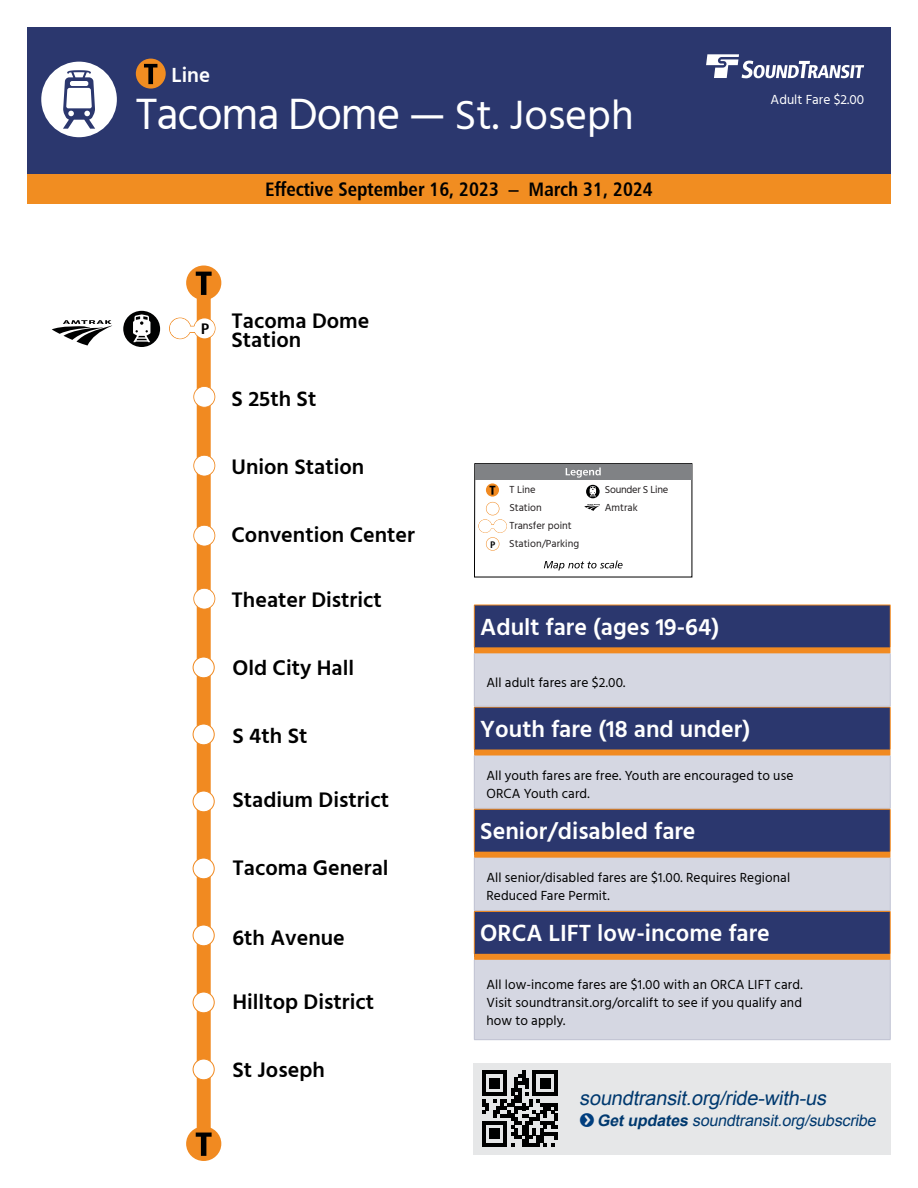
<style>
.page{position:relative;width:918px;height:1188px;background:#fff}
.page>*{position:absolute;margin:0;border:0;box-sizing:border-box;transform-origin:0 0}
.t1{font:45px "Hind";letter-spacing:-.025em;color:#fff}
.t2{font:600 24px "Hind";color:#fff}
.t3{font:600 21.6px/18.8px "Hind";color:#000}
.t4{font:600 21px "Hind";color:#fff}
.t5{font:italic 19.8px "Arial";color:#00396f}
.t6{font:19.5px "Humanist 777 BT Bold Condensed B";color:#000}
.t7{font:italic 15.9px "Arial";color:#00396f}
.t8{font:15.45px "Humanist 777 BT Bold Condensed B";color:#000;scale:1.08 1}
.t9{font:13.5px/18px "Hind";letter-spacing:.01em;color:#000}
.t10{font:13.5px "Hind";color:#fff}
.t11{font:10.5px/18px "Hind";color:#231f20}
.t12{font:10.5px/18px "Hind";letter-spacing:-.025em;color:#231f20}
.t13{font:9.6px "Humanist 777 BT Bold Condensed B";color:#000;scale:1.06 1}
.s1{font-size:42px}
.s2{font-weight:700}
</style>
<div class="page">
<div style="left:27px;top:27px;width:864px;height:147px;background:#2b376e"></div>
<svg style="left:706px;top:54px;width:158px;height:24px"></svg>
<div style="left:41px;top:62px;width:76px;height:75px;background:#fff;border-radius:50%"></div>
<svg style="left:63px;top:70px;width:32px;height:59px"></svg>
<div style="left:27px;top:174px;width:864px;height:29px;background:#f18d21"></div>
<div style="left:197px;top:604px;width:14px;height:540px;background:#f18a21"></div>
<div style="left:197px;top:288px;width:14px;height:316px;background:#f18a21"></div>
<div style="left:186px;top:1126px;width:35px;height:35px;background:#f18a21;border-radius:17px"></div>
<svg style="left:196px;top:1133px;width:16px;height:23px"></svg>
<div style="left:186px;top:266px;width:35px;height:34px;background:#f18a21;border-radius:17px"></div>
<svg style="left:196px;top:272px;width:16px;height:23px"></svg>
<div style="left:193px;top:1059px;width:21px;height:21px;background:#fff;border-radius:50%"></div>
<div style="left:193px;top:1059px;width:22px;height:21px;border:1px solid #f18a21;border-radius:50%"></div>
<div style="left:193px;top:992px;width:21px;height:21px;background:#fff;border-radius:50%"></div>
<div style="left:193px;top:992px;width:22px;height:21px;border:1px solid #f18a21;border-radius:50%"></div>
<div style="left:193px;top:925px;width:21px;height:21px;background:#fff;border-radius:50%"></div>
<div style="left:193px;top:925px;width:22px;height:21px;border:1px solid #f18a21;border-radius:50%"></div>
<div style="left:193px;top:858px;width:21px;height:21px;background:#fff;border-radius:50%"></div>
<div style="left:193px;top:858px;width:22px;height:21px;border:1px solid #f18a21;border-radius:50%"></div>
<div style="left:193px;top:791px;width:21px;height:21px;background:#fff;border-radius:50%"></div>
<div style="left:193px;top:791px;width:22px;height:21px;border:1px solid #f18a21;border-radius:50%"></div>
<div style="left:193px;top:724px;width:21px;height:21px;background:#fff;border-radius:50%"></div>
<div style="left:193px;top:724px;width:22px;height:21px;border:1px solid #f18a21;border-radius:50%"></div>
<div style="left:193px;top:657px;width:21px;height:21px;background:#fff;border-radius:50%"></div>
<div style="left:193px;top:657px;width:22px;height:21px;border:1px solid #f18a21;border-radius:50%"></div>
<svg style="left:193px;top:588px;width:22px;height:21px"></svg>
<svg style="left:193px;top:525px;width:22px;height:21px"></svg>
<svg style="left:193px;top:455px;width:22px;height:21px"></svg>
<svg style="left:193px;top:386px;width:22px;height:22px"></svg>
<svg style="left:169px;top:318px;width:47px;height:21px"></svg>
<svg style="left:52px;top:320px;width:60px;height:26px"></svg>
<div style="left:123px;top:311px;width:37px;height:36px;background:#000101;border-radius:50%"></div>
<svg style="left:133px;top:314px;width:17px;height:28px"></svg>
<div style="left:136px;top:59px;width:30px;height:30px;background:#f18d21;border-radius:15px"></div>
<svg style="left:144px;top:64px;width:13px;height:20px"></svg>
<div style="left:474px;top:463px;width:218px;height:114px;border:1px solid #000"></div>
<svg style="left:544px;top:560px;width:79px;height:11px"></svg>
<div style="left:475px;top:464px;width:216px;height:16px;background:#808285"></div>
<svg style="left:566px;top:467px;width:35px;height:11px"></svg>
<svg style="left:584px;top:504px;width:16px;height:7px"></svg>
<svg style="left:586px;top:485px;width:14px;height:13px"></svg>
<svg style="left:590px;top:486px;width:6px;height:11px"></svg>
<svg style="left:478px;top:502px;width:29px;height:49px"></svg>
<svg style="left:486px;top:483px;width:13px;height:14px"></svg>
<svg style="left:489px;top:486px;width:6px;height:9px"></svg>
<div style="left:474px;top:1063px;width:417px;height:91px;background:#e6e7e8"></div>
<svg style="left:482px;top:1070px;width:76px;height:76px"></svg>
<div style="left:474px;top:707px;width:416px;height:46px;background:#2b376e"></div>
<div style="left:474px;top:753px;width:416px;height:55px;background:#d5d7e2"></div>
<hr style="left:474px;top:707px;width:416px;height:1px;background:#f18a21">
<hr style="left:474px;top:707px;width:1px;height:43px;background:#f18a21">
<hr style="left:890px;top:707px;width:1px;height:43px;background:#f18a21">
<div style="left:474px;top:750px;width:416px;height:6px;background:#f18a21"></div>
<hr style="left:474px;top:756px;width:1px;height:52px;background:#c0c3d3">
<hr style="left:474px;top:808px;width:416px;height:1px;background:#c0c3d3">
<hr style="left:890px;top:756px;width:1px;height:52px;background:#c0c3d3">
<div style="left:474px;top:605px;width:416px;height:45px;background:#2b376e"></div>
<div style="left:474px;top:650px;width:416px;height:56px;background:#d5d7e2"></div>
<hr style="left:474px;top:605px;width:416px;height:1px;background:#f18a21">
<hr style="left:474px;top:605px;width:1px;height:42px;background:#f18a21">
<hr style="left:890px;top:605px;width:1px;height:42px;background:#f18a21">
<div style="left:474px;top:647px;width:416px;height:6px;background:#f18a21"></div>
<hr style="left:474px;top:653px;width:1px;height:53px;background:#c0c3d3">
<hr style="left:474px;top:706px;width:416px;height:1px;background:#c0c3d3">
<hr style="left:890px;top:653px;width:1px;height:53px;background:#c0c3d3">
<div style="left:474px;top:809px;width:416px;height:46px;background:#2b376e"></div>
<div style="left:474px;top:855px;width:416px;height:56px;background:#d5d7e2"></div>
<hr style="left:474px;top:809px;width:416px;height:1px;background:#f18a21">
<hr style="left:474px;top:809px;width:1px;height:43px;background:#f18a21">
<hr style="left:890px;top:809px;width:1px;height:43px;background:#f18a21">
<div style="left:474px;top:852px;width:416px;height:6px;background:#f18a21"></div>
<hr style="left:474px;top:858px;width:1px;height:52px;background:#c0c3d3">
<hr style="left:474px;top:910px;width:416px;height:1px;background:#c0c3d3">
<hr style="left:890px;top:858px;width:1px;height:52px;background:#c0c3d3">
<div style="left:474px;top:911px;width:416px;height:46px;background:#2b376e"></div>
<div style="left:474px;top:957px;width:416px;height:83px;background:#d5d7e2"></div>
<hr style="left:474px;top:911px;width:416px;height:1px;background:#f18a21">
<hr style="left:474px;top:912px;width:1px;height:42px;background:#f18a21">
<hr style="left:890px;top:912px;width:1px;height:42px;background:#f18a21">
<div style="left:474px;top:954px;width:416px;height:6px;background:#f18a21"></div>
<hr style="left:474px;top:960px;width:1px;height:80px;background:#c0c3d3">
<hr style="left:474px;top:1039px;width:416px;height:1px;background:#c0c3d3">
<hr style="left:890px;top:960px;width:1px;height:80px;background:#c0c3d3">
<h3 class="t4" style="left:172px;top:60px;width:40px">Line</h3>
<h1 class="t1" style="left:136px;top:84px;width:499px">Tacoma Dome — <span class="s1">St. Joseph</span></h1>
<h3 class="t6" style="left:265px;top:177px;width:389px">Effective September 16, 2023 – March 31, 2024</h3>
<p class="t8" style="left:201px;top:319px;width:9px">P</p>
<h3 class="t3" style="left:232px;top:313px;width:139px">Tacoma Dome<br>Station</h3>
<h3 class="t3" style="left:232px;top:391px;width:86px">S 25th St</h3>
<h3 class="t3" style="left:232px;top:459px;width:134px">Union Station</h3>
<h3 class="t3" style="left:232px;top:527px;width:185px">Convention Center</h3>
<h3 class="t3" style="left:232px;top:592px;width:152px">Theater District</h3>
<h3 class="t3" style="left:232px;top:660px;width:123px">Old City Hall</h3>
<p class="t13" style="left:490px;top:538px;width:6px">P</p>
<p class="t11" style="left:509px;top:481px;width:71px">T Line<br>Station<br>Transfer point<br>Station/Parking</p>
<p class="t12" style="left:605px;top:481px;width:65px">Sounder S Line<br>Amtrak</p>
<h2 class="t2" style="left:480px;top:610px;width:240px">Adult fare (ages 19-64)</h2>
<p class="t9" style="left:486px;top:674px;width:141px">All adult fares are $2.00.</p>
<p class="t10" style="left:771px;top:91px;width:95px">Adult Fare $2.00</p>
<h3 class="t3" style="left:232px;top:728px;width:76px">S 4th St</h3>
<h3 class="t3" style="left:232px;top:791px;width:158px">Stadium District</h3>
<h3 class="t3" style="left:232px;top:860px;width:158px">Tacoma General</h3>
<h3 class="t3" style="left:232px;top:930px;width:114px">6th Avenue</h3>
<h3 class="t3" style="left:232px;top:994px;width:143px">Hilltop District</h3>
<h3 class="t3" style="left:232px;top:1062px;width:94px">St Joseph</h3>
<h2 class="t2" style="left:480px;top:712px;width:271px">Youth fare (18 and under)</h2>
<p class="t9" style="left:486px;top:767px;width:309px">All youth fares are free. Youth are encouraged to use<br>ORCA Youth card.</p>
<h2 class="t2" style="left:480px;top:814px;width:217px">Senior/disabled fare</h2>
<p class="t9" style="left:486px;top:869px;width:305px">All senior/disabled fares are $1.00. Requires Regional<br>Reduced Fare Permit.</p>
<h2 class="t2" style="left:480px;top:917px;width:291px">ORCA LIFT low-income fare</h2>
<p class="t9" style="left:486px;top:976px;width:318px;text-align:justify">All low-income fares are $1.00 with an ORCA LIFT card.<br>Visit soundtransit.org/orcalift to see if you qualify and how to apply.</p>
<h3 class="t5" style="left:579px;top:1085px;width:253px">soundtransit.org/ride-with-us</h3>
<p class="t7" style="left:597px;top:1110px;width:284px"><span class="s2">Getupdates</span> soundtransit.org/subscribe</p>
</div>
